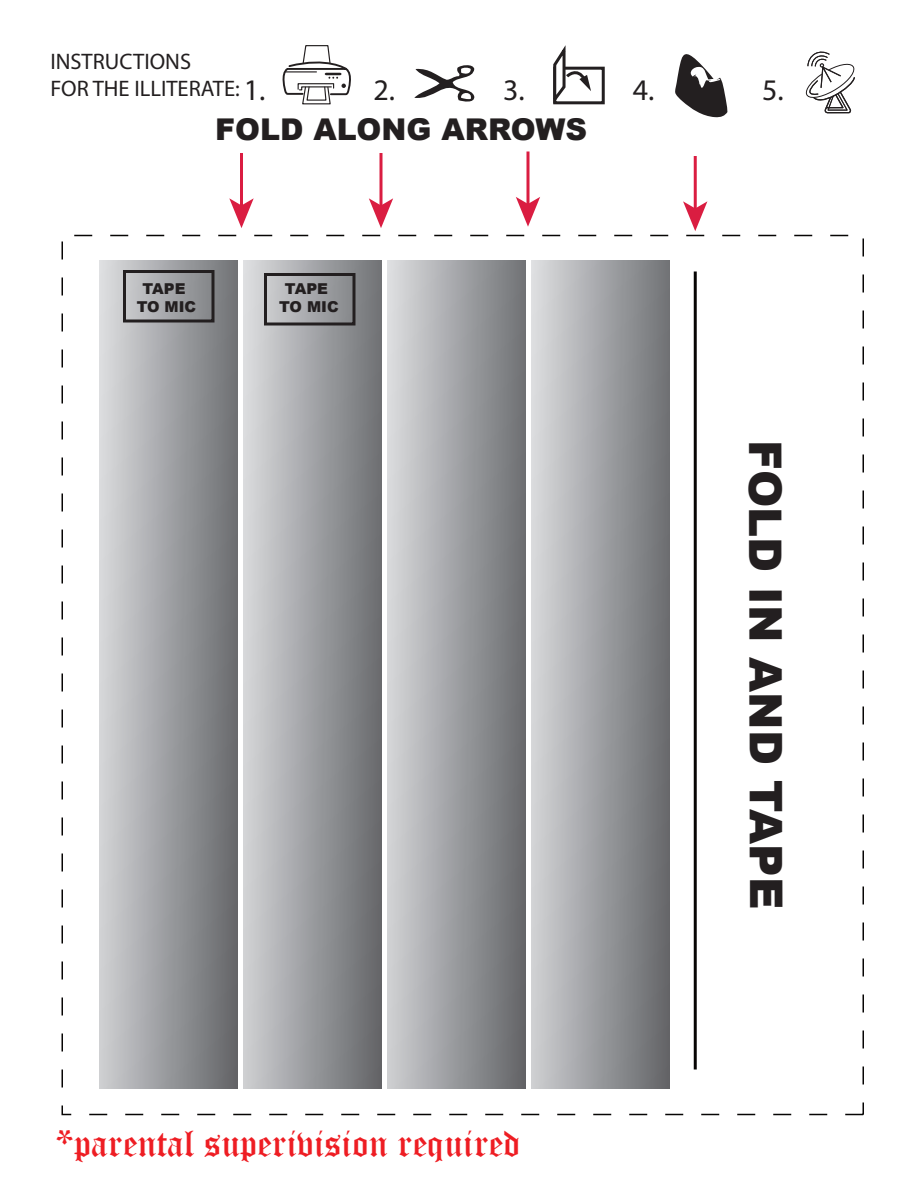
<style>
.page{position:relative;width:918px;height:1188px;background:#fff}
.page>*{position:absolute;margin:0;border:0;box-sizing:border-box;transform-origin:0 0}
.t1{font:900 45px "Arial";letter-spacing:-.005em;color:#231f20}
.t2{font:37.5px "Old English Text";color:#ee1d23}
.t3{font:900 30px "Arial";color:#231f20}
.t4{font:30px "Myriad Pro";color:#231f20}
.t5{font:22.5px/27px "Myriad Pro";color:#231f20}
.t6{font:900 15px/18px "Arial";color:#231f20;text-align:center}
</style>
<div class="page">
<div style="left:99px;top:260px;width:138px;height:829px;background:linear-gradient(to right,#d6d7da,#6a6b6f)"></div>
<div style="left:243px;top:260px;width:138px;height:829px;background:linear-gradient(to right,#d6d7da,#6a6c6f)"></div>
<div style="left:387px;top:260px;width:138px;height:829px;background:linear-gradient(to right,#d6d7da,#6a6c6f)"></div>
<div style="left:531px;top:260px;width:138px;height:829px;background:linear-gradient(to right,#d6d7da,#6a6c6f)"></div>
<hr style="left:240px;top:153px;width:3px;height:54px;background:#da1d41">
<svg style="left:229px;top:198px;width:25px;height:30px"></svg>
<hr style="left:380px;top:153px;width:2px;height:54px;background:#da1d41">
<svg style="left:369px;top:198px;width:24px;height:30px"></svg>
<svg style="left:526px;top:152px;width:4px;height:45px"></svg>
<svg style="left:516px;top:197px;width:24px;height:30px"></svg>
<hr style="left:694px;top:272px;width:3px;height:798px;background:#070504">
<hr style="left:694px;top:156px;width:3px;height:54px;background:#da1d41">
<svg style="left:683px;top:201px;width:24px;height:30px"></svg>
<svg style="left:414px;top:65px;width:61px;height:37px"></svg>
<svg style="left:283px;top:45px;width:68px;height:59px"></svg>
<svg style="left:806px;top:52px;width:49px;height:61px"></svg>
<div style="left:553px;top:67px;width:52px;height:37px;border:3px solid #231f20"></div>
<svg style="left:553px;top:45px;width:38px;height:60px"></svg>
<svg style="left:675px;top:54px;width:52px;height:64px"></svg>
<div style="left:123px;top:270px;width:91px;height:52px;border:3px solid #231f20"></div>
<div style="left:264px;top:273px;width:92px;height:53px;border:3px solid #231f20"></div>
<p class="t5" style="left:50px;top:47px;width:191px">INSTRUCTIONS<br>FOR THE ILLITERATE:</p>
<h3 class="t4" style="left:244px;top:71px;width:23px">1.</h3>
<h3 class="t4" style="left:373px;top:71px;width:23px">2.</h3>
<h3 class="t4" style="left:503px;top:71px;width:23px">3.</h3>
<h3 class="t4" style="left:633px;top:71px;width:23px">4.</h3>
<h3 class="t4" style="left:762px;top:71px;width:23px">5.</h3>
<h3 class="t3" style="left:215px;top:107px;width:373px">FOLD ALONG ARROWS</h3>
<p class="t6" style="left:137px;top:279px;width:61px">TAPE<br>TO MIC</p>
<p class="t6" style="left:279px;top:279px;width:61px">TAPE<br>TO MIC</p>
<h2 class="t2" style="left:55px;top:1120px;width:467px">*parental superivision required</h2>
<h1 class="t1" style="left:798px;top:440px;width:471px;rotate:90deg">FOLD IN AND TAPE</h1>
</div>
